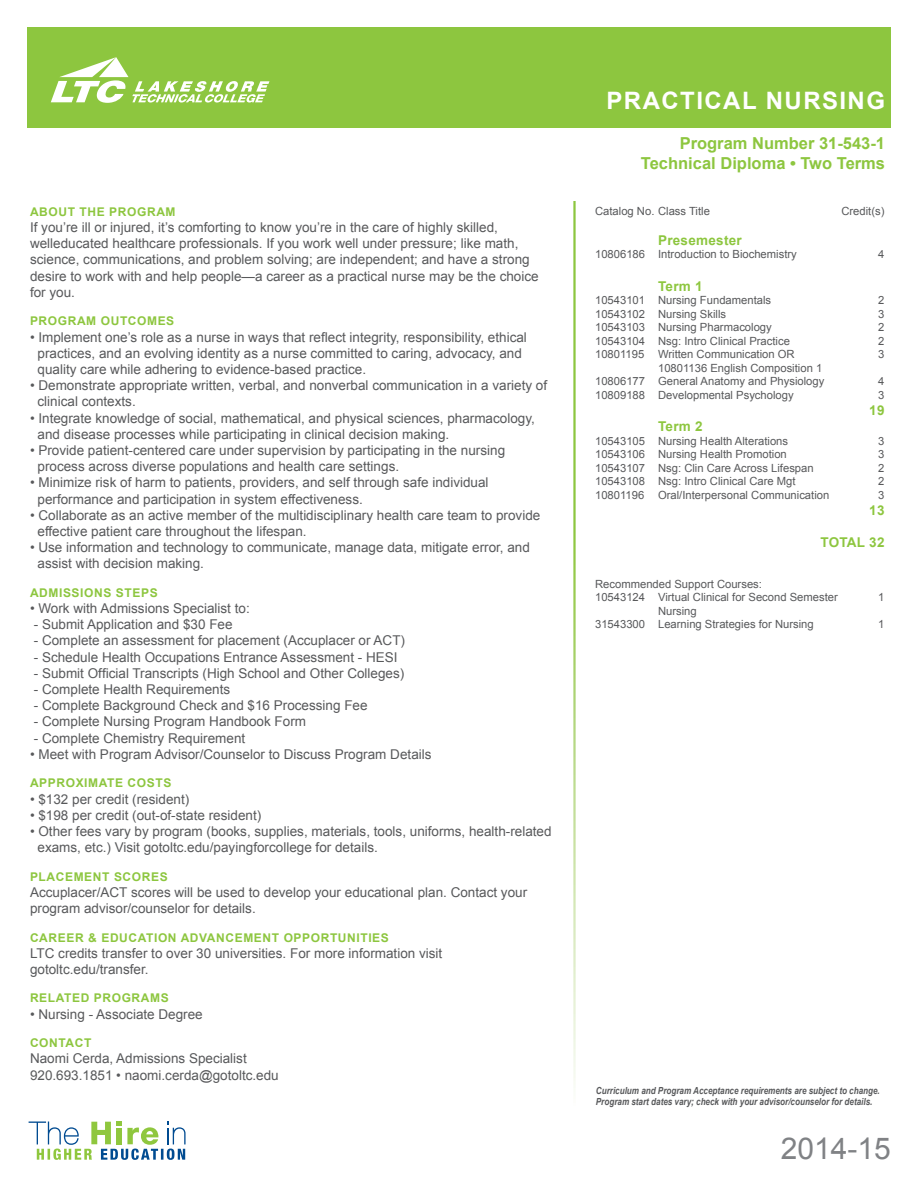
<style>
.page{position:relative;width:918px;height:1188px;background:#fff}
.page>*{position:absolute;margin:0;border:0;box-sizing:border-box;transform-origin:0 0}
.t1{font:30px "Arial";color:#808285}
.t2{font:700 24px "Arial";letter-spacing:.06em;color:#fff}
.t3{font:700 16.5px/19.8px "Arial";color:#8dc63f;text-align:right}
.t4{font:13.5px/16.2px "Arial";color:#58595b}
.t5{font:700 13.5px "Arial";letter-spacing:.02em;color:#8dc63f}
.t6{font:700 12px "Arial";letter-spacing:.05em;color:#8dc63f}
.t7{font:11.25px/13.5px "Arial";color:#58595b}
.t8{font:italic 700 9.75px/11.7px "Arial";color:#58595b;scale:.83 1}
</style>
<div class="page">
<div style="left:27px;top:27px;width:864px;height:100px;background:#8dc63f"></div>
<svg style="left:51px;top:57px;width:218px;height:46px"></svg>
<svg style="left:29px;top:1122px;width:157px;height:38px"></svg>
<p class="t6" style="left:30px;top:204px;width:147px">ABOUT THE PROGRAM</p>
<p class="t4" style="left:30px;top:219px;width:510px">If you’re ill or injured, it’s comforting to know you’re in the care of highly skilled, welleducated healthcare professionals. If you work well under pressure; like math, science, communications, and problem solving; are independent; and have a strong desire to work with and help people—a career as a practical nurse may be the choice for you.</p>
<p class="t6" style="left:30px;top:313px;width:146px">PROGRAM OUTCOMES</p>
<p class="t4" style="left:38px;top:329px;width:491px;text-indent:-8px">• Implement one’s role as a nurse in ways that reflect integrity, responsibility, ethical practices, and an evolving identity as a nurse committed to caring, advocacy, and quality care while adhering to evidence-based practice.</p>
<p class="t4" style="left:38px;top:377px;width:511px;text-indent:-8px">• Demonstrate appropriate written, verbal, and nonverbal communication in a variety of clinical contexts.</p>
<p class="t4" style="left:38px;top:410px;width:499px;text-indent:-8px">• Integrate knowledge of social, mathematical, and physical sciences, pharmacology, and disease processes while participating in clinical decision making.</p>
<p class="t4" style="left:38px;top:442px;width:469px;text-indent:-8px">• Provide patient-centered care under supervision by participating in the nursing process across diverse populations and health care settings.</p>
<p class="t4" style="left:38px;top:475px;width:453px;text-indent:-8px">• Minimize risk of harm to patients, providers, and self through safe individual performance and participation in system effectiveness.</p>
<p class="t4" style="left:38px;top:507px;width:504px;text-indent:-8px">• Collaborate as an active member of the multidisciplinary health care team to provide effective patient care throughout the lifespan.</p>
<p class="t4" style="left:38px;top:539px;width:494px;text-indent:-8px">• Use information and technology to communicate, manage data, mitigate error, and assist with decision making.</p>
<p class="t6" style="left:30px;top:585px;width:129px">ADMISSIONS STEPS</p>
<p class="t4" style="left:30px;top:600px;width:221px">• Work with Admissions Specialist to:</p>
<p class="t4" style="left:34px;top:617px;width:200px">- Submit Application and $30 Fee</p>
<p class="t4" style="left:34px;top:633px;width:373px">- Complete an assessment for placement (Accuplacer or ACT)</p>
<p class="t4" style="left:34px;top:649px;width:365px">- Schedule Health Occupations Entrance Assessment - HESI</p>
<p class="t4" style="left:34px;top:665px;width:372px">- Submit Official Transcripts (High School and Other Colleges)</p>
<p class="t4" style="left:34px;top:681px;width:198px">- Complete Health Requirements</p>
<p class="t4" style="left:34px;top:698px;width:335px">- Complete Background Check and $16 Processing Fee</p>
<p class="t4" style="left:34px;top:714px;width:274px">- Complete Nursing Program Handbook Form</p>
<p class="t4" style="left:34px;top:730px;width:213px">- Complete Chemistry Requirement</p>
<p class="t4" style="left:30px;top:746px;width:403px">• Meet with Program Advisor/Counselor to Discuss Program Details</p>
<p class="t6" style="left:30px;top:775px;width:143px">APPROXIMATE COSTS</p>
<p class="t4" style="left:30px;top:791px;width:161px">• $132 per credit (resident)</p>
<p class="t4" style="left:30px;top:807px;width:233px">• $198 per credit (out-of-state resident)</p>
<p class="t4" style="left:38px;top:823px;width:516px;text-indent:-8px">• Other fees vary by program (books, supplies, materials, tools, uniforms, health-related exams, etc.) Visit gotoltc.edu/payingforcollege for details.</p>
<p class="t6" style="left:30px;top:868px;width:139px">PLACEMENT SCORES</p>
<p class="t4" style="left:30px;top:884px;width:499px">Accuplacer/ACT scores will be used to develop your educational plan. Contact your program advisor/counselor for details.</p>
<p class="t6" style="left:30px;top:929px;width:360px">CAREER &amp; EDUCATION ADVANCEMENT OPPORTUNITIES</p>
<p class="t4" style="left:30px;top:945px;width:414px">LTC credits transfer to over 30 universities. For more information visit gotoltc.edu/transfer.</p>
<p class="t6" style="left:30px;top:990px;width:140px">RELATED PROGRAMS</p>
<p class="t4" style="left:30px;top:1006px;width:174px">• Nursing - Associate Degree</p>
<p class="t6" style="left:30px;top:1035px;width:63px">CONTACT</p>
<p class="t4" style="left:30px;top:1051px;width:250px">Naomi Cerda, Admissions Specialist<br>920.693.1851 • naomi.cerda@gotoltc.edu</p>
<h2 class="t2" style="left:607px;top:85px;width:280px">PRACTICAL NURSING</h2>
<p class="t3" style="left:641px;top:134px;width:246px">Program Number 31-543-1<br>Technical Diploma • Two Terms</p>
<p class="t7" style="left:595px;top:205px;width:116px">Catalog No. Class Title</p>
<p class="t7" style="left:841px;top:205px;width:45px">Credit(s)</p>
<p class="t5" style="left:658px;top:231px;width:85px">Presemester</p>
<p class="t7" style="left:595px;top:248px;width:203px">10806186 Introduction to Biochemistry</p>
<p class="t7" style="left:878px;top:248px;width:8px">4</p>
<p class="t5" style="left:658px;top:277px;width:46px">Term 1</p>
<p class="t7" style="left:595px;top:294px;width:178px">10543101 Nursing Fundamentals</p>
<p class="t7" style="left:878px;top:294px;width:8px">2</p>
<p class="t7" style="left:595px;top:307px;width:133px">10543102 Nursing Skills</p>
<p class="t7" style="left:878px;top:307px;width:8px">3</p>
<p class="t7" style="left:595px;top:321px;width:178px">10543103 Nursing Pharmacology</p>
<p class="t7" style="left:878px;top:321px;width:8px">2</p>
<p class="t7" style="left:595px;top:334px;width:196px">10543104 Nsg: Intro Clinical Practice</p>
<p class="t7" style="left:878px;top:334px;width:8px">2</p>
<p class="t7" style="left:595px;top:348px;width:201px">10801195 Written Communication OR</p>
<p class="t7" style="left:878px;top:348px;width:8px">3</p>
<p class="t7" style="left:595px;top:361px;width:231px;text-align:right">10801136 English Composition 1<br>10806177 General Anatomy and Physiology</p>
<p class="t7" style="left:878px;top:375px;width:8px">4</p>
<p class="t7" style="left:595px;top:388px;width:200px">10809188 Developmental Psychology</p>
<p class="t7" style="left:878px;top:388px;width:8px">3</p>
<p class="t5" style="left:869px;top:401px;width:17px">19</p>
<p class="t5" style="left:658px;top:418px;width:46px">Term 2</p>
<p class="t7" style="left:595px;top:434px;width:195px">10543105 Nursing Health Alterations</p>
<p class="t7" style="left:878px;top:434px;width:8px">3</p>
<p class="t7" style="left:595px;top:448px;width:193px">10543106 Nursing Health Promotion</p>
<p class="t7" style="left:878px;top:448px;width:8px">3</p>
<p class="t7" style="left:595px;top:461px;width:220px">10543107 Nsg: Clin Care Across Lifespan</p>
<p class="t7" style="left:878px;top:461px;width:8px">2</p>
<p class="t7" style="left:595px;top:475px;width:202px">10543108 Nsg: Intro Clinical Care Mgt</p>
<p class="t7" style="left:878px;top:475px;width:8px">2</p>
<p class="t7" style="left:595px;top:488px;width:236px">10801196 Oral/Interpersonal Communication</p>
<p class="t7" style="left:878px;top:488px;width:8px">3</p>
<p class="t5" style="left:869px;top:501px;width:17px">13</p>
<p class="t5" style="left:820px;top:534px;width:66px">TOTAL 32</p>
<p class="t7" style="left:595px;top:577px;width:244px">Recommended Support Courses:<br>10543124 Virtual Clinical for Second Semester</p>
<p class="t7" style="left:878px;top:591px;width:8px">1</p>
<p class="t7" style="left:595px;top:604px;width:220px;text-indent:63px">Nursing<br>31543300 Learning Strategies for Nursing</p>
<p class="t7" style="left:878px;top:618px;width:8px">1</p>
<p class="t8" style="left:596px;top:1085px;width:344px">Curriculum and Program Acceptance requirements are subject to change.<br>Program start dates vary; check with your advisor/counselor for details.</p>
<h1 class="t1" style="left:781px;top:1129px;width:112px">2014-15</h1>
</div>
